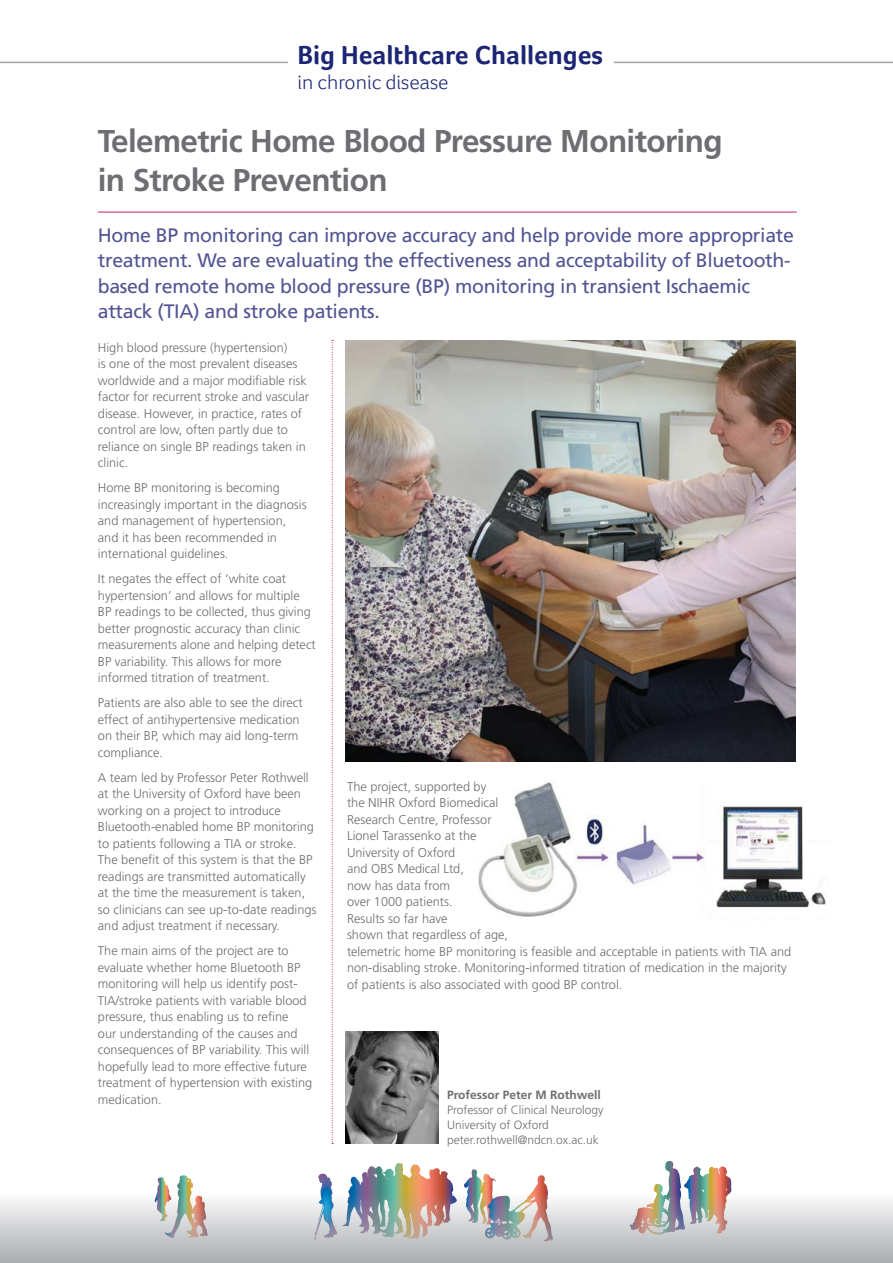
<style>
.page{position:relative;width:893px;height:1263px;background:#fff}
.page>*{position:absolute;margin:0;border:0;box-sizing:border-box;transform-origin:0 0}
.t1{font:700 31.5px/39px "Frutiger";letter-spacing:-.02em;color:#6d6e71}
.t2{font:700 26.85px "Foco";color:#1c2674}
.t3{font:300 20.85px "Foco";color:#1c2674}
.t4{font:19.5px/25.5px "Frutiger";letter-spacing:-.015em;color:#515492}
.t5{font:300 12.75px/16.5px "Frutiger";color:#6d6e71}
.t6{font:300 12px/15px "Frutiger";color:#6d6e71}
.t7{font:700 12px "Frutiger";color:#6d6e71}
</style>
<div class="page">
<svg style="left:157px;top:1177px;width:13px;height:16px"></svg>
<svg style="left:387px;top:1163px;width:67px;height:30px"></svg>
<svg style="left:661px;top:1161px;width:70px;height:32px"></svg>
<svg style="left:318px;top:1173px;width:13px;height:20px"></svg>
<svg style="left:464px;top:1169px;width:84px;height:24px"></svg>
<svg style="left:177px;top:1175px;width:16px;height:18px"></svg>
<svg style="left:0;top:1193px;width:893px;height:70px;background:#c6c6c6"></svg>
<hr style="left:0;top:62px;width:288px;height:1px;background:#a3a5a8">
<hr style="left:614px;top:62px;width:279px;height:1px;background:#a3a5a8">
<svg style="left:332px;top:340px;width:1px;height:804px"></svg>
<img style="left:345px;top:1031px;width:94px;height:113px">
<img style="left:345px;top:340px;width:450px;height:422px">
<hr style="left:98px;top:212px;width:699px;height:1px;background:#c82254">
<img style="left:478px;top:782px;width:348px;height:135px">
<h2 class="t2" style="left:297px;top:39px;width:307px">Big Healthcare Challenges</h2>
<h3 class="t3" style="left:297px;top:70px;width:153px">in chronic disease</h3>
<h1 class="t1" style="left:98px;top:121px;width:626px">Telemetric Home Blood Pressure Monitoring in Stroke Prevention</h1>
<p class="t4" style="left:98px;top:222px;width:698px">Home BP monitoring can improve accuracy and help provide more appropriate treatment. We are evaluating the effectiveness and acceptability of Bluetooth&shy;based remote home blood pressure (BP) monitoring in transient Ischaemic attack (TIA) and stroke patients.</p>
<p class="t5" style="left:98px;top:339px;width:213px">High blood pressure (hypertension)<br>is one of the most prevalent diseases worldwide and a major modifiable risk factor for recurrent stroke and vascular disease. However, in practice, rates of control are low, often partly due to reliance on single BP readings taken in clinic.</p>
<p class="t5" style="left:98px;top:480px;width:210px">Home BP monitoring is becoming increasingly important in the diagnosis and management of hypertension, and it has been recommended in international guidelines.</p>
<p class="t5" style="left:98px;top:571px;width:219px">It negates the effect of ‘white coat hypertension’ and allows for multiple BP readings to be collected, thus giving better prognostic accuracy than clinic measurements alone and helping detect BP variability. This allows for more informed titration of treatment.</p>
<p class="t5" style="left:98px;top:695px;width:206px">Patients are also able to see the direct effect of antihypertensive medication on their BP, which may aid long-term compliance.</p>
<p class="t5" style="left:98px;top:769px;width:220px">A team led by Professor Peter Rothwell at the University of Oxford have been working on a project to introduce Bluetooth-enabled home BP monitoring to patients following a TIA or stroke.<br>The benefit of this system is that the BP readings are transmitted automatically at the time the measurement is taken, so clinicians can see up-to-date readings and adjust treatment if necessary.</p>
<p class="t5" style="left:98px;top:943px;width:216px">The main aims of the project are to evaluate whether home Bluetooth BP monitoring will help us identify post-TIA/stroke patients with variable blood pressure, thus enabling us to refine<br>our understanding of the causes and consequences of BP variability. This will hopefully lead to more effective future treatment of hypertension with existing medication.</p>
<p class="t5" style="left:347px;top:778px;width:446px">The project, supported by<br>the NIHR Oxford Biomedical<br>Research Centre, Professor<br>Lionel Tarassenko at the<br>University of Oxford<br>and OBS Medical Ltd,<br>now has data from<br>over 1000 patients.<br>Results so far have<br>shown that regardless of age,<br>telemetric home BP monitoring is feasible and acceptable in patients with TIA and non-disabling stroke. Monitoring-informed titration of medication in the majority of patients is also associated with good BP control.</p>
<p class="t7" style="left:447px;top:1088px;width:155px">Professor Peter M Rothwell</p>
<p class="t6" style="left:447px;top:1102px;width:158px">Professor of Clinical Neurology<br>University of Oxford peter.rothwell@ndcn.ox.ac.uk</p>
</div>
